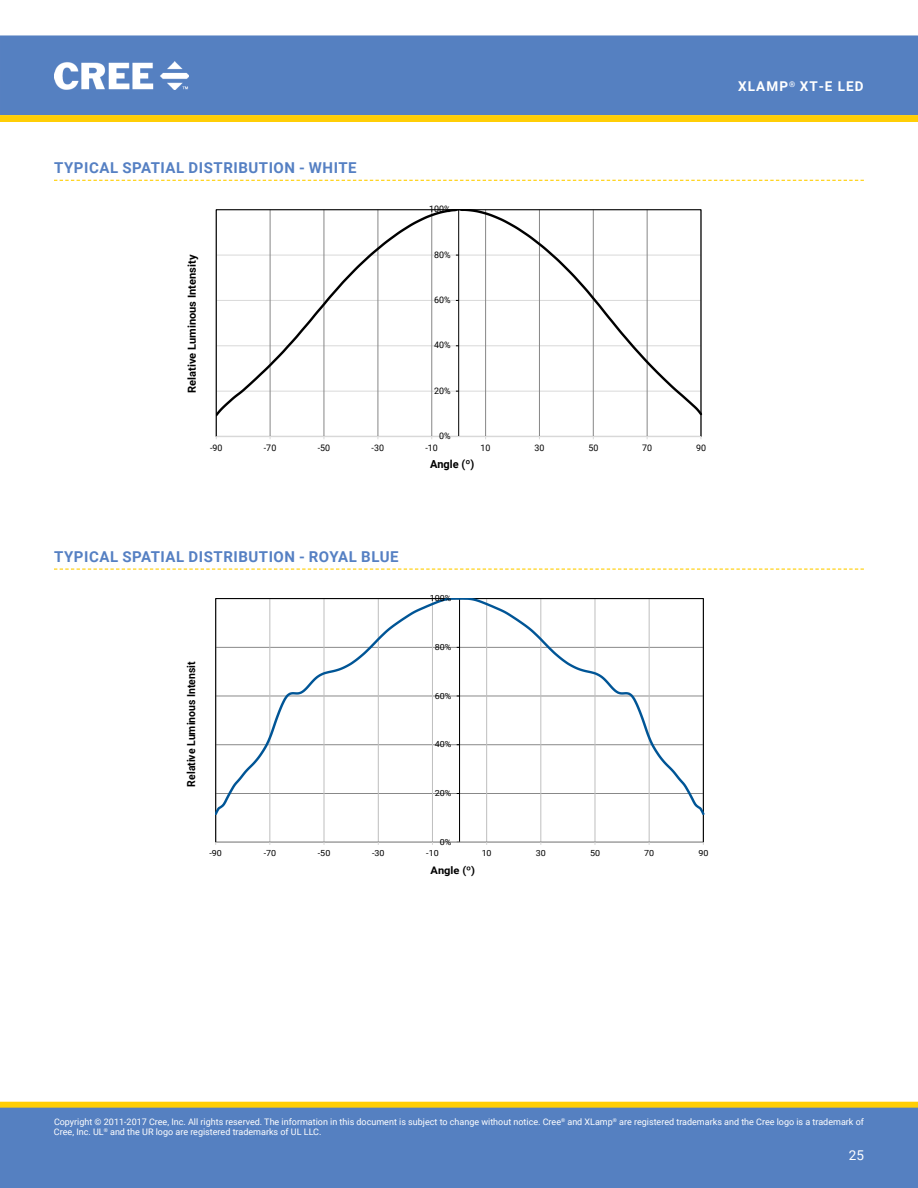
<style>
.page{position:relative;width:918px;height:1188px;background:#fff}
.page>*{position:absolute;margin:0;border:0;box-sizing:border-box;transform-origin:0 0}
.t1{font:700 15px "Roboto";letter-spacing:.035em;color:#5580c3}
.t2{font:700 13.5px "Roboto";letter-spacing:.085em;color:#fff}
.t3{font:13.5px "Roboto";color:#fff}
.t4{font:700 11.1px "Roboto";color:#000;scale:.94 1}
.t5{font:700 11.1px "Roboto";color:#000}
.t6{font:700 10.95px "Roboto";color:#000}
.t7{font:700 10.5px "Roboto";color:#000;scale:1.06 1}
.t8{font:9px/10.8px "Roboto";color:#fff}
.t9{font:9px "Roboto";letter-spacing:.005em;color:#000}
.t10{font:8.4px "Roboto";letter-spacing:-.01em;color:#000;scale:1.06 1}
</style>
<div class="page">
<div style="left:0;top:35px;width:918px;height:80px;background:#5580c1"></div>
<img style="left:55px;top:62px;width:134px;height:28px">
<div style="left:1px;top:1102px;width:916px;height:6px;background:#ffce06"></div>
<div style="left:0;top:1102px;width:918px;height:6px;border:1px solid #ffce06"></div>
<div style="left:0;top:1108px;width:918px;height:80px;background:#5580c1"></div>
<svg style="left:0;top:115px;width:918px;height:7px;background:#fece08"></svg>
<svg style="left:54px;top:180px;width:810px;height:1px"></svg>
<svg style="left:54px;top:569px;width:810px;height:1px"></svg>
<hr style="left:270px;top:210px;width:1px;height:226px;background:#868686">
<hr style="left:324px;top:210px;width:1px;height:226px;background:#868686">
<hr style="left:378px;top:210px;width:1px;height:226px;background:#868686">
<hr style="left:431px;top:210px;width:1px;height:226px;background:#868686">
<hr style="left:485px;top:210px;width:1px;height:226px;background:#868686">
<hr style="left:539px;top:210px;width:1px;height:226px;background:#868686">
<hr style="left:593px;top:210px;width:1px;height:226px;background:#868686">
<hr style="left:647px;top:210px;width:1px;height:226px;background:#868686">
<hr style="left:458px;top:210px;width:1px;height:226px;background:#000">
<hr style="left:216px;top:436px;width:485px;height:1px;background:#d9d9d9">
<svg style="left:216px;top:210px;width:486px;height:209px"></svg>
<hr style="left:269px;top:599px;width:1px;height:243px;background:#c0c0c0">
<hr style="left:324px;top:599px;width:1px;height:243px;background:#c0c0c0">
<hr style="left:378px;top:599px;width:1px;height:243px;background:#c0c0c0">
<hr style="left:432px;top:599px;width:1px;height:243px;background:#c0c0c0">
<hr style="left:486px;top:599px;width:1px;height:243px;background:#c0c0c0">
<hr style="left:540px;top:599px;width:1px;height:243px;background:#c0c0c0">
<hr style="left:595px;top:599px;width:1px;height:243px;background:#c0c0c0">
<hr style="left:649px;top:599px;width:1px;height:243px;background:#c0c0c0">
<hr style="left:459px;top:599px;width:1px;height:243px;background:#000">
<hr style="left:216px;top:842px;width:487px;height:1px;background:#d9d9d9">
<svg style="left:216px;top:598px;width:488px;height:219px"></svg>
<h1 class="t1" style="left:54px;top:161px;width:304px">TYPICAL SPATIAL DISTRIBUTION - WHITE</h1>
<p class="t6" style="left:187px;top:393px;width:140px;rotate:-90deg">Relative Luminous Intensity</p>
<p class="t9" style="left:429px;top:203px;width:23px">100%</p>
<p class="t9" style="left:434px;top:248px;width:18px">80%</p>
<p class="t9" style="left:434px;top:294px;width:18px">60%</p>
<p class="t9" style="left:434px;top:339px;width:18px">40%</p>
<p class="t9" style="left:434px;top:384px;width:18px">20%</p>
<p class="t9" style="left:439px;top:430px;width:13px">0%</p>
<p class="t9" style="left:210px;top:441px;width:14px">-90</p>
<p class="t9" style="left:264px;top:441px;width:14px">-70</p>
<p class="t9" style="left:318px;top:441px;width:14px">-50</p>
<p class="t9" style="left:372px;top:441px;width:14px">-30</p>
<p class="t9" style="left:426px;top:441px;width:14px">-10</p>
<p class="t9" style="left:481px;top:441px;width:12px">10</p>
<p class="t9" style="left:534px;top:441px;width:12px">30</p>
<p class="t9" style="left:588px;top:441px;width:12px">50</p>
<p class="t9" style="left:642px;top:441px;width:12px">70</p>
<p class="t9" style="left:696px;top:441px;width:12px">90</p>
<p class="t5" style="left:430px;top:459px;width:46px">Angle (º)</p>
<h2 class="t2" style="left:738px;top:80px;width:127px">XLAMP<sup>®</sup> XT-E LED</h2>
<h1 class="t1" style="left:54px;top:550px;width:346px">TYPICAL SPATIAL DISTRIBUTION - ROYAL BLUE</h1>
<p class="t4" style="left:186px;top:787px;width:134px;rotate:-90deg">RELATIVE LUMINOUS INTENSIT</p>
<p class="t10" style="left:430px;top:592px;width:22px">100%</p>
<p class="t10" style="left:435px;top:641px;width:17px">80%</p>
<p class="t10" style="left:435px;top:690px;width:17px">60%</p>
<p class="t10" style="left:435px;top:738px;width:17px">40%</p>
<p class="t10" style="left:435px;top:787px;width:17px">20%</p>
<p class="t10" style="left:440px;top:836px;width:12px">0%</p>
<p class="t10" style="left:210px;top:847px;width:13px">-90</p>
<p class="t10" style="left:264px;top:847px;width:13px">-70</p>
<p class="t10" style="left:318px;top:847px;width:13px">-50</p>
<p class="t10" style="left:372px;top:847px;width:13px">-30</p>
<p class="t10" style="left:426px;top:847px;width:13px">-10</p>
<p class="t10" style="left:482px;top:847px;width:11px">10</p>
<p class="t10" style="left:536px;top:847px;width:11px">30</p>
<p class="t10" style="left:590px;top:847px;width:11px">50</p>
<p class="t10" style="left:644px;top:847px;width:11px">70</p>
<p class="t10" style="left:699px;top:847px;width:11px">90</p>
<p class="t7" style="left:431px;top:866px;width:44px">ANGLE (º)</p>
<p class="t8" style="left:54px;top:1117px;width:812px">Copyright © 2011-2017 Cree, Inc. All rights reserved. The information in this document is subject to change without notice. Cree<sup>®</sup> and XLamp<sup>®</sup> are registered trademarks and the Cree logo is a trademark of<br>Cree, Inc. UL<sup>®</sup> and the UR logo are registered trademarks of UL LLC.</p>
<h2 class="t3" style="left:849px;top:1145px;width:17px">25</h2>
</div>
